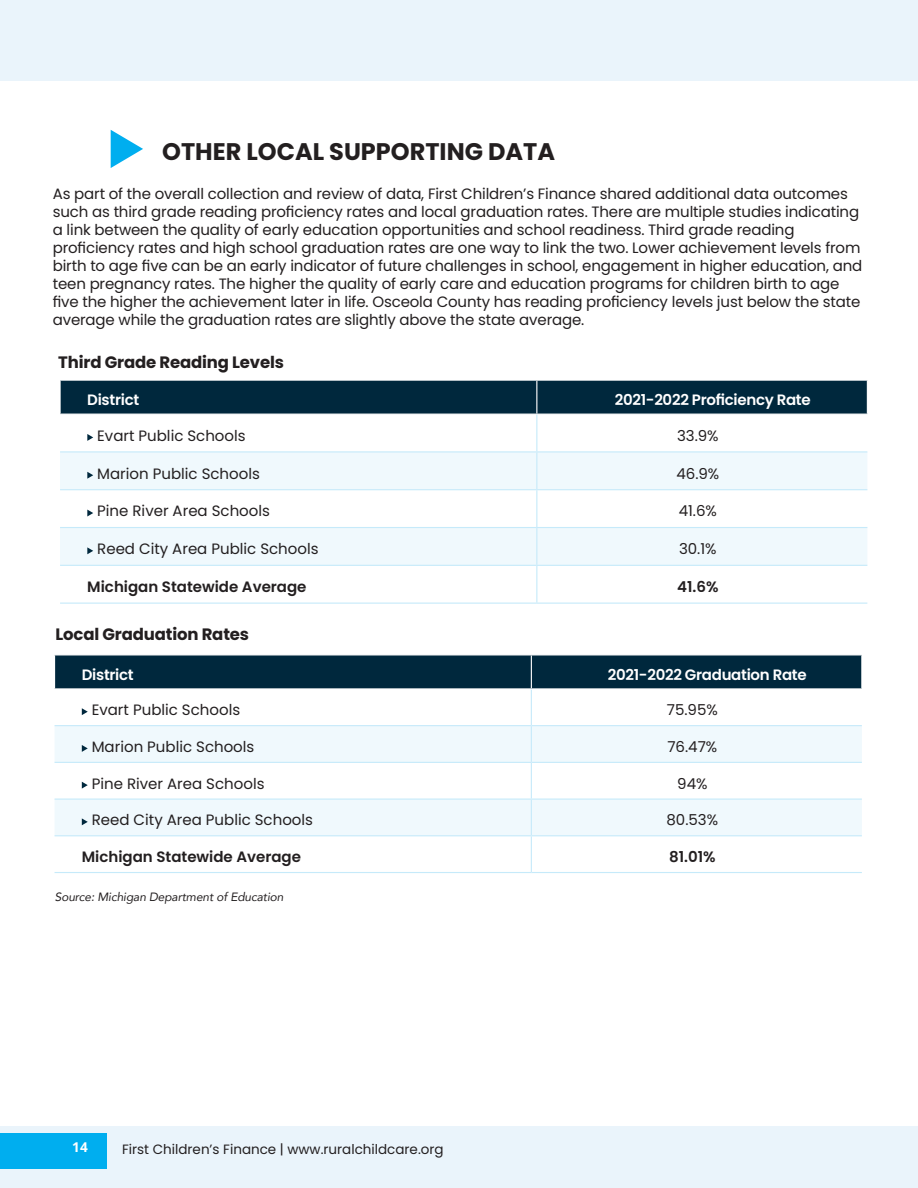
<style>
.page{position:relative;width:918px;height:1188px;background:#fff}
.page>*{position:absolute;margin:0;border:0;box-sizing:border-box;transform-origin:0 0}
.t1{font:700 24px "Poppins";color:#231f20}
.t2{font:700 16.5px "Poppins";letter-spacing:-.01em;color:#231f20}
.Left_Column_8_pt{font:15px/18px "Poppins";letter-spacing:-.01em;color:#231f20}
.Table_Header__9_pt{font:600 15px "Poppins";letter-spacing:-.02em;color:#fff}
.Left_Column_8_pt-2{font:600 15px "Poppins";color:#231f20}
.Right_Column_8_pt{font:15px "Poppins";color:#231f20}
.Right_Column_8_pt-2{font:600 15px "Poppins";color:#231f20}
.t3{font:13.5px "Poppins";color:#231f20}
.t4{font:700 13.5px "Open Sans";color:#fff}
.t5{font:italic 12px "Avenir";letter-spacing:-.01em;color:#231f20}
</style>
<div class="page">
<div style="left:0;top:0;width:918px;height:81px;background:#eaf4fb"></div>
<div style="left:0;top:1126px;width:918px;height:62px;background:#eaf4fb"></div>
<div style="left:0;top:1133px;width:107px;height:36px;background:#00aeef"></div>
<svg style="left:111px;top:130px;width:32px;height:38px"></svg>
<div style="left:61px;top:381px;width:806px;height:33px;background:#00283d"></div>
<svg style="left:60px;top:452px;width:807px;height:113px;fill:#f0f9fd"></svg>
<hr style="left:536px;top:381px;width:1px;height:33px;background:#fff">
<hr style="left:536px;top:415px;width:1px;height:36px;background:#c6eafa">
<hr style="left:60px;top:451px;width:477px;height:1px;background:#c6eafa">
<hr style="left:537px;top:451px;width:330px;height:1px;background:#c6eafa">
<hr style="left:536px;top:452px;width:1px;height:37px;background:#c6eafa">
<hr style="left:60px;top:489px;width:477px;height:1px;background:#c6eafa">
<hr style="left:537px;top:489px;width:330px;height:1px;background:#c6eafa">
<hr style="left:536px;top:490px;width:1px;height:37px;background:#c6eafa">
<hr style="left:60px;top:527px;width:477px;height:1px;background:#c6eafa">
<hr style="left:537px;top:527px;width:330px;height:1px;background:#c6eafa">
<hr style="left:536px;top:528px;width:1px;height:37px;background:#c6eafa">
<hr style="left:60px;top:565px;width:477px;height:1px;background:#c6eafa">
<hr style="left:537px;top:565px;width:330px;height:1px;background:#c6eafa">
<hr style="left:536px;top:566px;width:1px;height:37px;background:#c6eafa">
<hr style="left:60px;top:603px;width:477px;height:1px;background:#c6eafa">
<hr style="left:537px;top:603px;width:330px;height:1px;background:#c6eafa">
<svg style="left:87px;top:434px;width:6px;height:7px"></svg>
<svg style="left:87px;top:472px;width:6px;height:7px"></svg>
<svg style="left:87px;top:510px;width:6px;height:6px"></svg>
<svg style="left:87px;top:547px;width:6px;height:7px"></svg>
<div style="left:55px;top:655px;width:806px;height:33px;background:#00283d"></div>
<svg style="left:55px;top:726px;width:807px;height:109px;fill:#f0f9fd"></svg>
<hr style="left:531px;top:655px;width:1px;height:33px;background:#fff">
<hr style="left:531px;top:689px;width:1px;height:36px;background:#c6eafa">
<hr style="left:55px;top:725px;width:476px;height:1px;background:#c6eafa">
<hr style="left:531px;top:725px;width:331px;height:1px;background:#c6eafa">
<hr style="left:531px;top:726px;width:1px;height:36px;background:#c6eafa">
<hr style="left:55px;top:762px;width:476px;height:1px;background:#c6eafa">
<hr style="left:531px;top:762px;width:331px;height:1px;background:#c6eafa">
<hr style="left:531px;top:763px;width:1px;height:36px;background:#c6eafa">
<hr style="left:55px;top:799px;width:476px;height:1px;background:#c6eafa">
<hr style="left:531px;top:799px;width:331px;height:1px;background:#c6eafa">
<hr style="left:531px;top:800px;width:1px;height:35px;background:#c6eafa">
<hr style="left:55px;top:835px;width:476px;height:1px;background:#c6eafa">
<hr style="left:531px;top:835px;width:331px;height:1px;background:#c6eafa">
<hr style="left:531px;top:836px;width:1px;height:36px;background:#c6eafa">
<hr style="left:55px;top:872px;width:476px;height:1px;background:#c6eafa">
<hr style="left:531px;top:872px;width:331px;height:1px;background:#c6eafa">
<svg style="left:82px;top:708px;width:6px;height:7px"></svg>
<svg style="left:82px;top:745px;width:6px;height:7px"></svg>
<svg style="left:82px;top:782px;width:6px;height:7px"></svg>
<svg style="left:82px;top:818px;width:6px;height:7px"></svg>
<p class="t1" style="left:162px;top:137px;width:394px">OTHER LOCAL SUPPORTING DATA</p>
<p class="Left_Column_8_pt" style="left:53px;top:184px;width:811px">As part of the overall collection and review of data, First Children’s Finance shared additional data outcomes such as third grade reading proficiency rates and local graduation rates. There are multiple studies indicating a link between the quality of early education opportunities and school readiness. Third grade reading proficiency rates and high school graduation rates are one way to link the two. Lower achievement levels from birth to age five can be an early indicator of future challenges in school, engagement in higher education, and teen pregnancy rates. The higher the quality of early care and education programs for children birth to age five the higher the achievement later in life. Osceola County has reading proficiency levels just below the state average while the graduation rates are slightly above the state average.</p>
<p class="t2" style="left:58px;top:353px;width:227px">Third Grade Reading Levels</p>
<p class="Table_Header__9_pt" style="left:87px;top:391px;width:53px">District</p>
<p class="Table_Header__9_pt" style="left:615px;top:391px;width:197px">2021-2022 Proficiency Rate</p>
<p class="Left_Column_8_pt" style="left:97px;top:427px;width:150px">Evart Public Schools</p>
<p class="Right_Column_8_pt" style="left:677px;top:427px;width:43px">33.9%</p>
<p class="Left_Column_8_pt" style="left:97px;top:465px;width:164px">Marion Public Schools</p>
<p class="Right_Column_8_pt" style="left:676px;top:465px;width:44px">46.9%</p>
<p class="Left_Column_8_pt" style="left:97px;top:502px;width:174px">Pine River Area Schools</p>
<p class="Right_Column_8_pt" style="left:679px;top:503px;width:40px">41.6%</p>
<p class="Left_Column_8_pt" style="left:97px;top:540px;width:223px">Reed City Area Public Schools</p>
<p class="Right_Column_8_pt" style="left:679px;top:540px;width:39px">30.1%</p>
<p class="Left_Column_8_pt-2" style="left:87px;top:578px;width:221px">Michigan Statewide Average</p>
<p class="Right_Column_8_pt-2" style="left:677px;top:578px;width:43px">41.6%</p>
<p class="t2" style="left:56px;top:624px;width:195px">Local Graduation Rates</p>
<p class="Table_Header__9_pt" style="left:82px;top:666px;width:53px">District</p>
<p class="Table_Header__9_pt" style="left:608px;top:666px;width:200px">2021-2022 Graduation Rate</p>
<p class="Left_Column_8_pt" style="left:92px;top:701px;width:150px">Evart Public Schools</p>
<p class="Right_Column_8_pt" style="left:667px;top:701px;width:53px">75.95%</p>
<p class="Left_Column_8_pt" style="left:92px;top:738px;width:164px">Marion Public Schools</p>
<p class="Right_Column_8_pt" style="left:667px;top:738px;width:51px">76.47%</p>
<p class="Left_Column_8_pt" style="left:92px;top:774px;width:174px">Pine River Area Schools</p>
<p class="Right_Column_8_pt" style="left:677px;top:775px;width:32px">94%</p>
<p class="Left_Column_8_pt" style="left:92px;top:811px;width:223px">Reed City Area Public Schools</p>
<p class="Right_Column_8_pt" style="left:667px;top:811px;width:53px">80.53%</p>
<p class="Left_Column_8_pt-2" style="left:82px;top:848px;width:221px">Michigan Statewide Average</p>
<p class="Right_Column_8_pt-2" style="left:669px;top:848px;width:48px">81.01%</p>
<p class="t5" style="left:55px;top:890px;width:230px">Source: Michigan Department of Education</p>
<p class="t4" style="left:72px;top:1138px;width:17px">14</p>
<p class="t3" style="left:122px;top:1141px;width:323px">First Children’s Finance | www.ruralchildcare.org</p>
</div>
